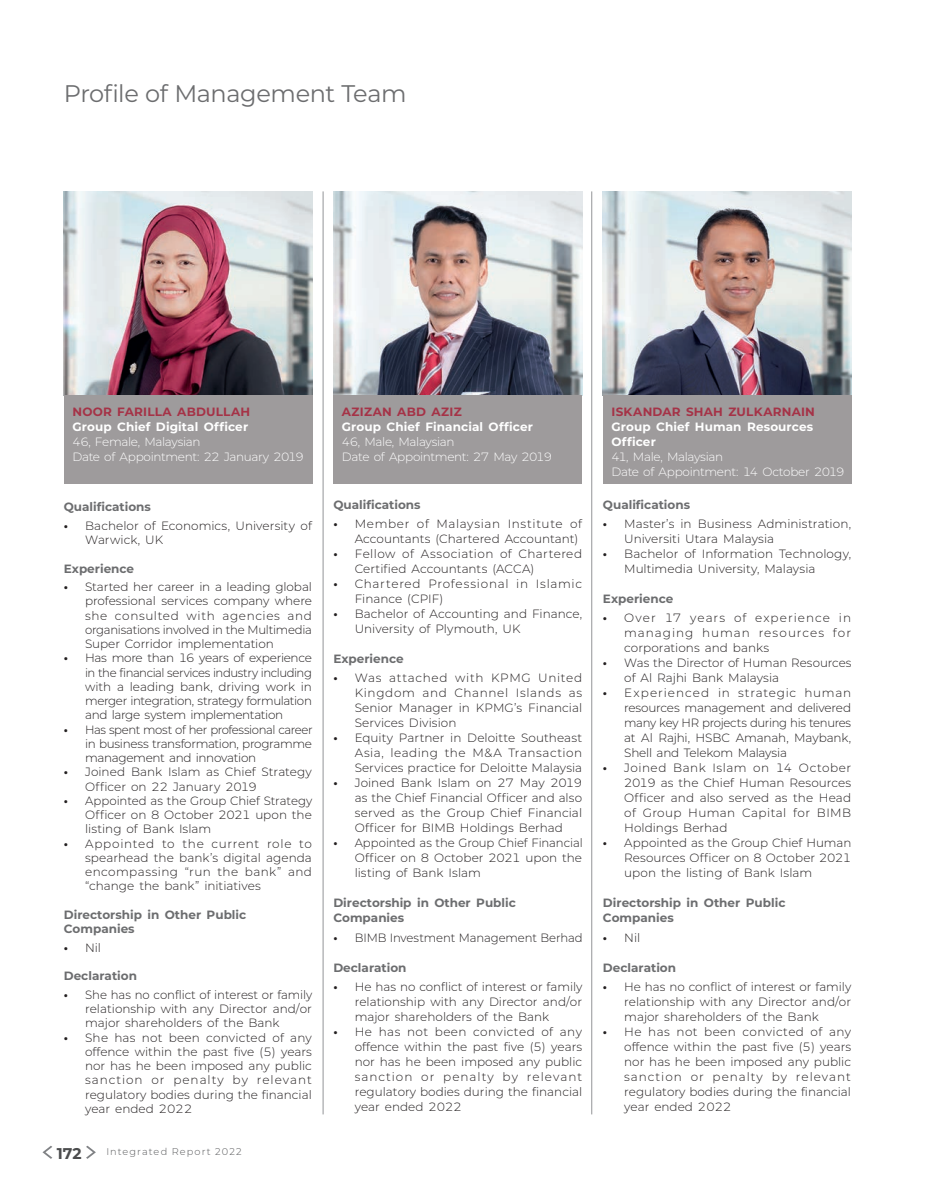
<style>
.page{position:relative;width:936px;height:1191px;background:#fff}
.page>*{position:absolute;margin:0;border:0;box-sizing:border-box;transform-origin:0 0}
.t1{font:24px "Montserrat";letter-spacing:-.015em;color:#6c6d6f}
.t2{font:700 15.6px "Montserrat";color:#4b4c4d}
.t3{font:300 12px/15px "Montserrat";color:#231f20;text-align:justify}
.t4{font:700 12px/15px "Montserrat";color:#6c6d6f}
.t5{font:300 12px/15px "Montserrat";letter-spacing:-.03em;color:#fff}
.t6{font:700 12px/15px "Montserrat";letter-spacing:.01em;color:#fff}
.t7{font:300 12px/15px "Montserrat";letter-spacing:.025em;color:#231f20}
.t8{font:300 12px/15px "Montserrat";letter-spacing:.03em;color:#231f20}
.t9{font:700 12px "Montserrat";letter-spacing:.02em;color:#a53347}
.t10{font:300 12px/15px "Montserrat";letter-spacing:.055em;color:#231f20}
.t11{font:300 9.75px "Montserrat";letter-spacing:.11em;color:#57585a}
.s1{font-weight:700}
</style>
<div class="page">
<hr style="left:323px;top:191px;width:1px;height:923px;background:#939598">
<hr style="left:591px;top:191px;width:1px;height:923px;background:#939598">
<img style="left:64px;top:191px;width:249px;height:204px">
<div style="left:64px;top:395px;width:249px;height:89px;background:#9e9b9c"></div>
<img style="left:333px;top:191px;width:249px;height:204px">
<div style="left:333px;top:395px;width:249px;height:89px;background:#9e9b9c"></div>
<img style="left:603px;top:191px;width:248px;height:204px">
<div style="left:603px;top:395px;width:248px;height:89px;background:#9e9b9c"></div>
<svg style="left:42px;top:1145px;width:10px;height:13px"></svg>
<svg style="left:86px;top:1145px;width:10px;height:13px"></svg>
<h1 class="t1" style="left:64px;top:77px;width:344px">Profile of Management Team</h1>
<p class="t9" style="left:72px;top:403px;width:179px">NOOR FARILLA ABDULLAH</p>
<p class="t6" style="left:72px;top:418px;width:177px">Group Chief Digital Officer</p>
<p class="t5" style="left:72px;top:433px;width:233px">46, Female, Malaysian<br>Date of Appointment: 22 January 2019</p>
<p class="t4" style="left:64px;top:499px;width:89px">Qualifications</p>
<p class="t3" style="left:85px;top:518px;width:228px;line-height:14.2px;text-indent:-21px"><span class="s1">•</span> Bachelor of Economics, University of<br>Warwick, UK</p>
<p class="t4" style="left:64px;top:560px;width:72px">Experience</p>
<p class="t3" style="left:85px;top:579px;width:228px;line-height:14.2px;text-indent:-21px"><span class="s1">•</span> Started her career in a leading global professional services company where she consulted with agencies and organisations involved in the Multimedia Super Corridor implementation</p>
<p class="t3" style="left:85px;top:650px;width:228px;line-height:14.2px;text-indent:-21px"><span class="s1">•</span> Has more than 16 years of experience in the financial services industry including with a leading bank, driving work in merger integration, strategy formulation and large system implementation</p>
<p class="t3" style="left:85px;top:722px;width:229px;line-height:14.2px;text-indent:-21px"><span class="s1">•</span> Has spent most of her professional career in business transformation, programme management and innovation</p>
<p class="t3" style="left:85px;top:764px;width:228px;line-height:14.2px;text-indent:-21px"><span class="s1">•</span> Joined Bank Islam as Chief Strategy<br>Officer on 22 January 2019</p>
<p class="t3" style="left:85px;top:793px;width:229px;line-height:14.2px;text-indent:-21px"><span class="s1">•</span> Appointed as the Group Chief Strategy Officer on 8 October 2021 upon the listing of Bank Islam</p>
<p class="t3" style="left:85px;top:836px;width:228px;line-height:14.2px;text-indent:-21px"><span class="s1">•</span> Appointed to the current role to spearhead the bank’s digital agenda encompassing “run the bank” and “change the bank” initiatives</p>
<p class="t4" style="left:64px;top:907px;width:184px;line-height:14.2px">Directorship in Other Public<br>Companies</p>
<p class="t3" style="left:64px;top:939px;width:39px"><span class="s1">•</span> Nil</p>
<p class="t4" style="left:64px;top:967px;width:75px">Declaration</p>
<p class="t3" style="left:85px;top:987px;width:229px;line-height:14.2px;text-indent:-21px"><span class="s1">•</span> She has no conflict of interest or family relationship with any Director and/or major shareholders of the Bank</p>
<p class="t3" style="left:85px;top:1029px;width:228px;line-height:14.2px;text-indent:-21px"><span class="s1">•</span> She has not been convicted of any offence within the past five (5) years nor has he been imposed any public sanction or penalty by relevant regulatory bodies during the financial year ended 2022</p>
<h2 class="t2" style="left:57px;top:1142px;width:26px">172</h2>
<p class="t11" style="left:106px;top:1144px;width:137px">Integrated Report 2022</p>
<p class="t9" style="left:342px;top:403px;width:121px">AZIZAN ABD AZIZ</p>
<p class="t6" style="left:342px;top:418px;width:192px">Group Chief Financial Officer</p>
<p class="t5" style="left:342px;top:433px;width:212px">46, Male, Malaysian<br>Date of Appointment: 27 May 2019</p>
<p class="t4" style="left:333px;top:496px;width:89px">Qualifications</p>
<p class="t7" style="left:354px;top:516px;width:229px;text-indent:-21px"><span class="s1">•</span> Member of Malaysian Institute of<br>Accountants (Chartered Accountant)</p>
<p class="t8" style="left:354px;top:546px;width:229px;text-indent:-21px"><span class="s1">•</span> Fellow of Association of Chartered<br>Certified Accountants (ACCA)</p>
<p class="t10" style="left:354px;top:576px;width:229px;text-indent:-21px"><span class="s1">•</span> Chartered Professional in Islamic<br>Finance (CPIF)</p>
<p class="t3" style="left:354px;top:606px;width:229px;text-indent:-21px"><span class="s1">•</span> Bachelor of Accounting and Finance,<br>University of Plymouth, UK</p>
<p class="t4" style="left:333px;top:650px;width:72px">Experience</p>
<p class="t3" style="left:354px;top:670px;width:229px;text-indent:-21px"><span class="s1">•</span> Was attached with KPMG United Kingdom and Channel Islands as Senior Manager in KPMG’s Financial Services Division</p>
<p class="t3" style="left:354px;top:730px;width:229px;text-indent:-21px"><span class="s1">•</span> Equity Partner in Deloitte Southeast Asia, leading the M&amp;A Transaction Services practice for Deloitte Malaysia</p>
<p class="t3" style="left:354px;top:775px;width:229px;text-indent:-21px"><span class="s1">•</span> Joined Bank Islam on 27 May 2019 as the Chief Financial Officer and also served as the Group Chief Financial Officer for BIMB Holdings Berhad</p>
<p class="t3" style="left:354px;top:835px;width:229px;text-indent:-21px"><span class="s1">•</span> Appointed as the Group Chief Financial Officer on 8 October 2021 upon the listing of Bank Islam</p>
<p class="t4" style="left:333px;top:895px;width:184px">Directorship in Other Public<br>Companies</p>
<p class="t3" style="left:333px;top:929px;width:251px"><span class="s1">•</span> BIMB Investment Management Berhad</p>
<p class="t4" style="left:333px;top:959px;width:75px">Declaration</p>
<p class="t3" style="left:354px;top:978px;width:229px;text-indent:-21px"><span class="s1">•</span> He has no conflict of interest or family relationship with any Director and/or major shareholders of the Bank</p>
<p class="t3" style="left:354px;top:1023px;width:229px;text-indent:-21px"><span class="s1">•</span> He has not been convicted of any offence within the past five (5) years nor has he been imposed any public sanction or penalty by relevant regulatory bodies during the financial year ended 2022</p>
<p class="t9" style="left:611px;top:403px;width:205px">ISKANDAR SHAH ZULKARNAIN</p>
<p class="t6" style="left:611px;top:418px;width:203px">Group Chief Human Resources<br>Officer</p>
<p class="t5" style="left:611px;top:448px;width:235px">41, Male, Malaysian<br>Date of Appointment: 14 October 2019</p>
<p class="t4" style="left:603px;top:496px;width:89px">Qualifications</p>
<p class="t3" style="left:624px;top:516px;width:228px;text-indent:-21px"><span class="s1">•</span> Master’s in Business Administration,<br>Universiti Utara Malaysia</p>
<p class="t3" style="left:624px;top:546px;width:228px;text-indent:-21px"><span class="s1">•</span> Bachelor of Information Technology,<br>Multimedia University, Malaysia</p>
<p class="t4" style="left:603px;top:590px;width:72px">Experience</p>
<p class="t3" style="left:624px;top:610px;width:228px;text-indent:-21px"><span class="s1">•</span> Over 17 years of experience in managing human resources for corporations and banks</p>
<p class="t3" style="left:624px;top:655px;width:229px;text-indent:-21px"><span class="s1">•</span> Was the Director of Human Resources of Al Rajhi Bank Malaysia</p>
<p class="t3" style="left:624px;top:685px;width:228px;text-indent:-21px"><span class="s1">•</span> Experienced in strategic human resources management and delivered many key HR projects during his tenures at Al Rajhi, HSBC Amanah, Maybank, Shell and Telekom Malaysia</p>
<p class="t3" style="left:624px;top:760px;width:228px;text-indent:-21px"><span class="s1">•</span> Joined Bank Islam on 14 October 2019 as the Chief Human Resources Officer and also served as the Head of Group Human Capital for BIMB Holdings Berhad</p>
<p class="t3" style="left:624px;top:835px;width:228px;text-indent:-21px"><span class="s1">•</span> Appointed as the Group Chief Human Resources Officer on 8 October 2021 upon the listing of Bank Islam</p>
<p class="t4" style="left:603px;top:895px;width:184px">Directorship in Other Public<br>Companies</p>
<p class="t3" style="left:603px;top:929px;width:39px"><span class="s1">•</span> Nil</p>
<p class="t4" style="left:603px;top:959px;width:75px">Declaration</p>
<p class="t3" style="left:624px;top:978px;width:228px;text-indent:-21px"><span class="s1">•</span> He has no conflict of interest or family relationship with any Director and/or major shareholders of the Bank</p>
<p class="t3" style="left:624px;top:1023px;width:228px;text-indent:-21px"><span class="s1">•</span> He has not been convicted of any offence within the past five (5) years nor has he been imposed any public sanction or penalty by relevant regulatory bodies during the financial year ended 2022</p>
</div>
